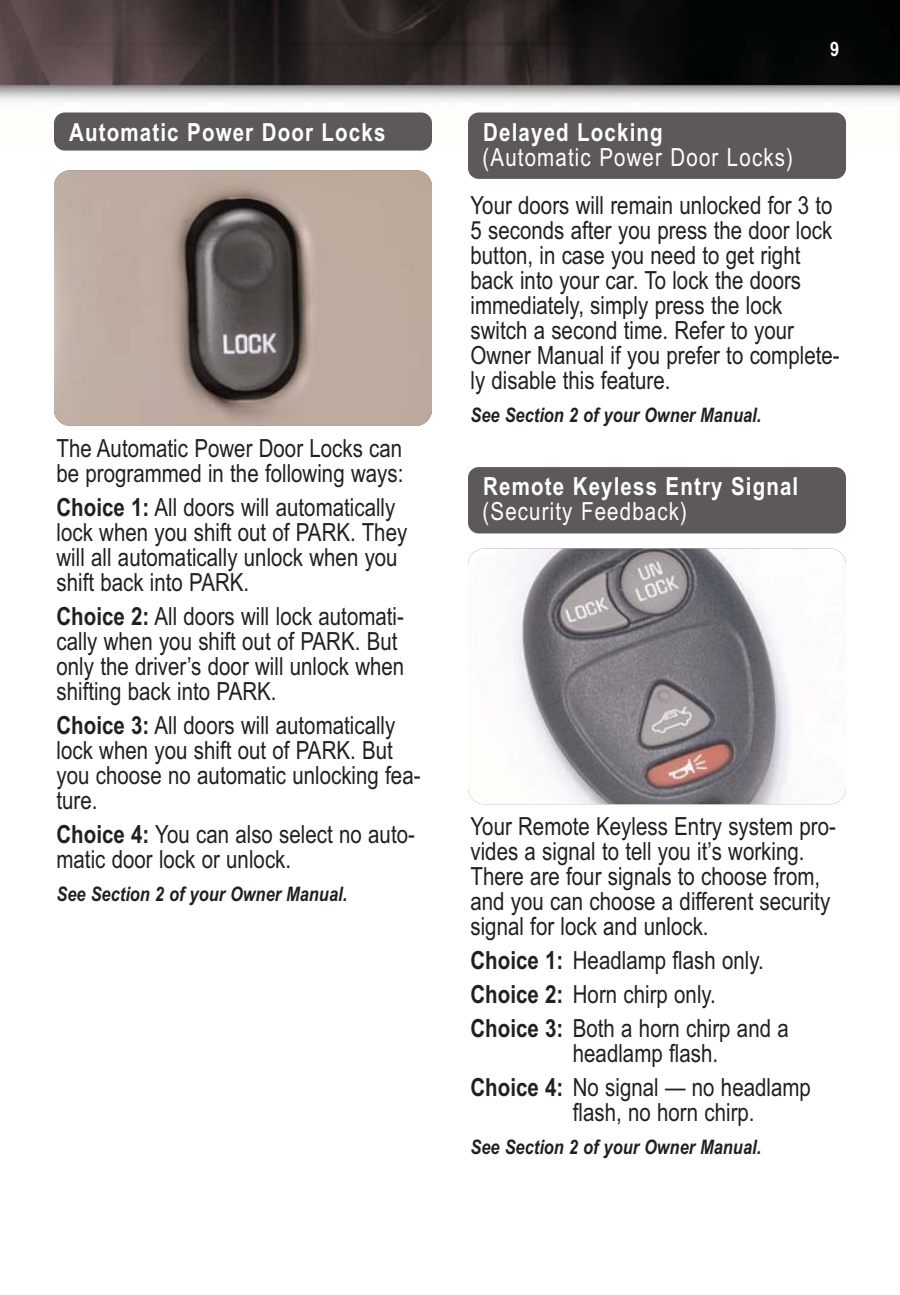
<style>
.page{position:relative;width:900px;height:1295px;background:#fff}
.page>*{position:absolute;margin:0;border:0;box-sizing:border-box;transform-origin:0 0}
.t1{font:25px/25px "Arial Narrow";color:#231f20}
.t2{font:700 25px "Arial Narrow";letter-spacing:.045em;color:#fff}
.t3{font:25px "Arial Narrow";letter-spacing:.045em;color:#fff}
.t4{font:italic 700 20px "Arial Narrow";color:#231f20}
.t5{font:700 20px "Arial Narrow";color:#fff}
.s1{font-weight:700}
</style>
<div class="page">
<img style="left:0;top:0;width:900px;height:144px">
<div style="left:54px;top:112px;width:378px;height:39px;background:#5d5959;border-radius:11px"></div>
<img style="left:54px;top:170px;width:378px;height:256px;border-radius:16px">
<div style="left:468px;top:112px;width:378px;height:67px;background:#5d5959;border-radius:11px"></div>
<div style="left:468px;top:467px;width:378px;height:66px;background:#5d5959;border-radius:11px"></div>
<img style="left:468px;top:549px;width:378px;height:255px;border-radius:16px">
<p class="t2" style="left:69px;top:123px;width:318px">Automatic Power Door Locks</p>
<p class="t1" style="left:56px;top:438px;width:348px">The Automatic Power Door Locks can be programmed in the following ways:</p>
<p class="t1" style="left:56px;top:497px;width:352px"><span class="s1">Choice 1:</span> All doors will automatically lock when you shift out of PARK. They will all automatically unlock when you shift back into PARK.</p>
<p class="t1" style="left:56px;top:606px;width:349px"><span class="s1">Choice 2:</span> All doors will lock automati&shy;cally when you shift out of PARK. But only the driver’s door will unlock when shifting back into PARK.</p>
<p class="t1" style="left:56px;top:715px;width:366px"><span class="s1">Choice 3:</span> All doors will automatically lock when you shift out of PARK. But you choose no automatic unlocking fea&shy;ture.</p>
<p class="t1" style="left:56px;top:824px;width:360px"><span class="s1">Choice 4:</span> You can also select no auto&shy;matic door lock or unlock.</p>
<p class="t4" style="left:57px;top:887px;width:292px">See Section 2 of your Owner Manual.</p>
<p class="t5" style="left:830px;top:42px;width:11px">9</p>
<p class="t2" style="left:483px;top:123px;width:181px">Delayed Locking</p>
<p class="t3" style="left:483px;top:148px;width:312px">(Automatic Power Door Locks)</p>
<p class="t1" style="left:471px;top:195px;width:371px">Your doors will remain unlocked for 3 to 5 seconds after you press the door lock button, in case you need to get right back into your car. To lock the doors immediately, simply press the lock switch a second time. Refer to your Owner Manual if you prefer to complete&shy;ly disable this feature.</p>
<p class="t4" style="left:471px;top:408px;width:292px">See Section 2 of your Owner Manual.</p>
<p class="t2" style="left:483px;top:477px;width:317px">Remote Keyless Entry Signal</p>
<p class="t3" style="left:483px;top:502px;width:206px">(Security Feedback)</p>
<p class="t1" style="left:470px;top:816px;width:367px">Your Remote Keyless Entry system pro&shy;vides a signal to tell you it’s working.<br>There are four signals to choose from, and you can choose a different security signal for lock and unlock.</p>
<p class="t1" style="left:470px;top:946px;width:320px;line-height:34px"><span class="s1">Choice 1:</span> Headlamp flash only.<br><span class="s1">Choice 2:</span> Horn chirp only.<br><span class="s1">Choice 3:</span> Both a horn chirp and a</p>
<p class="t1" style="left:470px;top:1039px;width:342px;line-height:34px;text-align:center">headlamp flash.<br><span class="s1">Choice 4:</span> No signal — no headlamp</p>
<p class="t1" style="left:573px;top:1102px;width:183px">flash, no horn chirp.</p>
<p class="t4" style="left:470px;top:1140px;width:292px">See Section 2 of your Owner Manual.</p>
</div>
